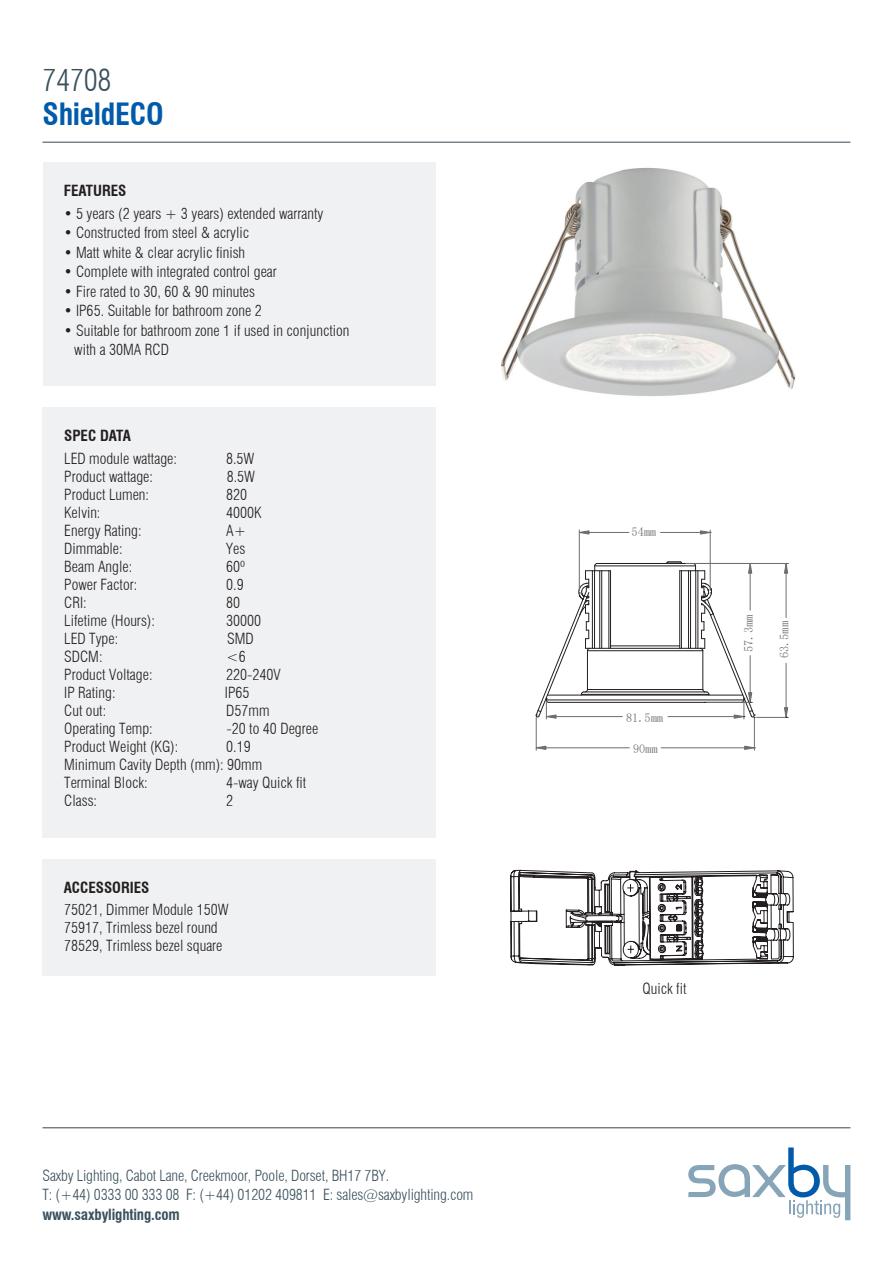
<style>
.page{position:relative;width:893px;height:1263px;background:#fff}
.page>*{position:absolute;margin:0;border:0;box-sizing:border-box;transform-origin:0 0}
.t1{font:700 condensed 30px "Swiss 721 BT";letter-spacing:-.01em;color:#015aaa}
.t2{font:300 condensed 30px "Swiss 721 BT";letter-spacing:-.01em;color:#3a515d}
.t3{font:300 condensed 15px/18px "Swiss 721 BT";color:#231f20}
.t4{font:300 condensed 15px/19.5px "Swiss 721 BT";letter-spacing:-.01em;color:#3a515d}
.t5{font:700 condensed 15px "Swiss 721 BT";color:#231f20}
.t6{font:700 condensed 15px "Swiss 721 BT";letter-spacing:-.01em;color:#3a515d}
.t7{font:12.3px "Sim Sun";color:#6c6d70}
</style>
<div class="page">
<svg style="left:688px;top:1162px;width:162px;height:58px"></svg>
<hr style="left:43px;top:142px;width:807px;height:1px;background:#38454d">
<hr style="left:43px;top:1127px;width:807px;height:1px;background:#38454d">
<div style="left:43px;top:163px;width:393px;height:223px;background:#f0f1f2"></div>
<div style="left:43px;top:407px;width:393px;height:431px;background:#f0f1f2"></div>
<div style="left:43px;top:859px;width:393px;height:116px;background:#f0f1f2"></div>
<hr style="left:610px;top:571px;width:1px;height:77px;background:#231f20">
<hr style="left:587px;top:650px;width:116px;height:1px;background:#231f20">
<hr style="left:585px;top:648px;width:120px;height:1px;background:#231f20">
<hr style="left:610px;top:646px;width:70px;height:1px;background:#231f20">
<hr style="left:595px;top:566px;width:100px;height:1px;background:#231f20">
<hr style="left:597px;top:563px;width:96px;height:1px;background:#231f20">
<hr style="left:579px;top:530px;width:1px;height:60px;background:#6c6d70">
<hr style="left:710px;top:530px;width:1px;height:60px;background:#6c6d70">
<hr style="left:589px;top:532px;width:40px;height:1px;background:#6c6d70">
<hr style="left:660px;top:532px;width:40px;height:1px;background:#6c6d70">
<svg style="left:578px;top:530px;width:12px;height:5px"></svg>
<svg style="left:700px;top:530px;width:12px;height:5px"></svg>
<svg style="left:552px;top:563px;width:58px;height:111px"></svg>
<hr style="left:696px;top:563px;width:92px;height:1px;background:#6c6d70">
<hr style="left:786px;top:573px;width:1px;height:45px;background:#6c6d70">
<hr style="left:786px;top:663px;width:1px;height:45px;background:#6c6d70">
<svg style="left:784px;top:563px;width:5px;height:11px"></svg>
<svg style="left:666px;top:559px;width:87px;height:115px"></svg>
<svg style="left:510px;top:674px;width:296px;height:488px"></svg>
<svg style="left:628px;top:884px;width:5px;height:7px"></svg>
<svg style="left:628px;top:946px;width:6px;height:7px"></svg>
<img style="left:501px;top:167px;width:294px;height:229px">
<h1 class="t2" style="left:43px;top:62px;width:70px">74708</h1>
<h1 class="t1" style="left:43px;top:96px;width:123px">ShieldECO</h1>
<p class="t5" style="left:64px;top:181px;width:64px">FEATURES</p>
<p class="t3" style="left:64px;top:204px;width:261px">• 5 years (2 years + 3 years) extended warranty</p>
<p class="t3" style="left:64px;top:224px;width:187px">• Constructed from steel &amp; acrylic</p>
<p class="t3" style="left:64px;top:243px;width:183px">• Matt white &amp; clear acrylic finish</p>
<p class="t3" style="left:64px;top:263px;width:215px">• Complete with integrated control gear</p>
<p class="t3" style="left:64px;top:282px;width:193px">• Fire rated to 30, 60 &amp; 90 minutes</p>
<p class="t3" style="left:64px;top:302px;width:200px">• IP65. Suitable for bathroom zone 2</p>
<p class="t3" style="left:74px;top:320px;width:277px;line-height:19.5px;text-indent:-11px">• Suitable for bathroom zone 1 if used in conjunction with a 30MA RCD</p>
<p class="t5" style="left:64px;top:426px;width:68px">SPEC DATA</p>
<p class="t3" style="left:64px;top:449px;width:114px">LED module wattage:</p>
<p class="t3" style="left:226px;top:449px;width:30px">8.5W</p>
<p class="t3" style="left:64px;top:467px;width:90px">Product wattage:</p>
<p class="t3" style="left:227px;top:467px;width:30px">8.5W</p>
<p class="t3" style="left:64px;top:485px;width:86px">Product Lumen:</p>
<p class="t3" style="left:226px;top:485px;width:23px">820</p>
<p class="t3" style="left:64px;top:503px;width:38px">Kelvin:</p>
<p class="t3" style="left:226px;top:503px;width:37px">4000K</p>
<p class="t3" style="left:64px;top:521px;width:79px">Energy Rating:</p>
<p class="t3" style="left:226px;top:521px;width:22px">A+</p>
<p class="t3" style="left:64px;top:539px;width:60px">Dimmable:</p>
<p class="t3" style="left:226px;top:539px;width:21px">Yes</p>
<p class="t3" style="left:64px;top:557px;width:70px">Beam Angle:</p>
<p class="t3" style="left:226px;top:557px;width:21px">60º</p>
<p class="t3" style="left:64px;top:575px;width:75px">Power Factor:</p>
<p class="t3" style="left:226px;top:575px;width:19px">0.9</p>
<p class="t3" style="left:64px;top:593px;width:24px">CRI:</p>
<p class="t3" style="left:226px;top:593px;width:16px">80</p>
<p class="t3" style="left:64px;top:611px;width:92px">Lifetime (Hours):</p>
<p class="t3" style="left:226px;top:611px;width:37px">30000</p>
<p class="t3" style="left:64px;top:629px;width:55px">LED Type:</p>
<p class="t3" style="left:227px;top:629px;width:28px">SMD</p>
<p class="t3" style="left:64px;top:647px;width:40px">SDCM:</p>
<p class="t3" style="left:226px;top:647px;width:21px">&lt;6</p>
<p class="t3" style="left:64px;top:665px;width:90px">Product Voltage:</p>
<p class="t3" style="left:226px;top:665px;width:56px">220-240V</p>
<p class="t3" style="left:64px;top:683px;width:53px">IP Rating:</p>
<p class="t3" style="left:225px;top:683px;width:26px">IP65</p>
<p class="t3" style="left:64px;top:701px;width:43px">Cut out:</p>
<p class="t3" style="left:226px;top:701px;width:45px">D57mm</p>
<p class="t3" style="left:64px;top:719px;width:90px">Operating Temp:</p>
<p class="t3" style="left:226px;top:719px;width:93px">-20 to 40 Degree</p>
<p class="t3" style="left:64px;top:737px;width:116px">Product Weight (KG):</p>
<p class="t3" style="left:64px;top:737px;width:199px;text-indent:162px">0.19<br>Minimum Cavity Depth (mm): 90mm<br>Terminal Block:</p>
<p class="t3" style="left:226px;top:773px;width:81px">4-way Quick fit</p>
<p class="t3" style="left:64px;top:791px;width:34px">Class:</p>
<p class="t3" style="left:226px;top:791px;width:9px">2</p>
<p class="t5" style="left:64px;top:878px;width:87px">ACCESSORIES</p>
<p class="t3" style="left:64px;top:901px;width:166px">75021, Dimmer Module 150W<br>75917, Trimless bezel round<br>78529, Trimless bezel square</p>
<p class="t4" style="left:43px;top:1166px;width:432px">Saxby Lighting, Cabot Lane, Creekmoor, Poole, Dorset, BH17 7BY.<br>T: (+44) 0333 00 333 08 F: (+44) 01202 409811 E: sales@saxbylighting.com</p>
<p class="t6" style="left:43px;top:1205px;width:139px">www.saxbylighting.com</p>
<p class="t7" style="left:631px;top:525px;width:26px">54mm</p>
<p class="t7" style="left:626px;top:711px;width:38px">81.5mm</p>
<p class="t7" style="left:633px;top:742px;width:26px">90mm</p>
<p class="t7" style="left:742px;top:652px;width:38px;rotate:-90deg">57.3mm</p>
<p class="t7" style="left:778px;top:658px;width:38px;rotate:-90deg">63.5mm</p>
<p class="t3" style="left:643px;top:980px;width:45px">Quick fit</p>
</div>
